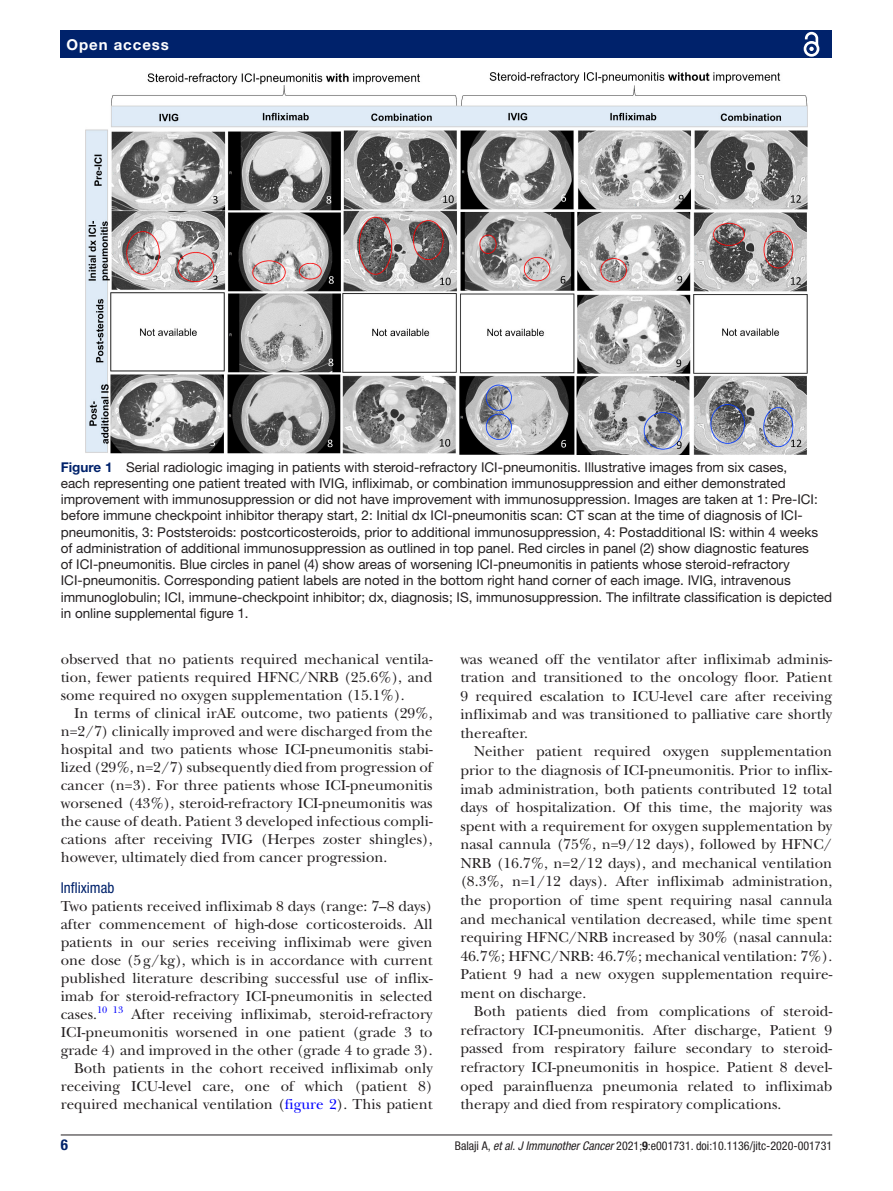
<style>
.page{position:relative;width:893px;height:1191px;background:#fff}
.page>*{position:absolute;margin:0;border:0;box-sizing:border-box;transform-origin:0 0}
.t1{font:15px/18.6px "New Baskerville";color:#231f20;text-align:justify}
.t2{font:700 15px "Helvetica Neue LT Std";letter-spacing:.065em;color:#fff}
.t3{font:condensed 15px "Helvetica Neue LT Std";color:#00226b}
.t4{font:700 condensed 15px "Helvetica Neue LT Std";color:#00226b}
.t5{font:13.5px/16.2px "Helvetica Neue LT Std";color:#231f20}
.t6{font:condensed 12px "Helvetica Neue LT Std";color:#231f20}
.t7{font:9.9px "New Baskerville";color:#00f}
.s1{font-weight:700;color:#00226b}
.s2{color:#00f}
.s3{font-style:italic}
.s4{font-weight:700}
</style>
<div class="page">
<hr style="left:61px;top:1134px;width:771px;height:1px;background:#231f20">
<div style="left:61px;top:31px;width:771px;height:27px;background:#00226b"></div>
<svg style="left:803px;top:31px;width:17px;height:26px"></svg>
<img style="left:85px;top:73px;width:723px;height:381px">
<p class="t2" style="left:66px;top:35px;width:104px">Open access</p>
<p class="t5" style="left:61px;top:459px;width:773px"><span class="s1">Figure 1</span> Serial radiologic imaging in patients with steroid-refractory ICI-pneumonitis. Illustrative images from six cases,<br>each representing one patient treated with IVIG, infliximab, or combination immunosuppression and either demonstrated improvement with immunosuppression or did not have improvement with immunosuppression. Images are taken at 1: Pre-ICI: before immune checkpoint inhibitor therapy start, 2: Initial dx ICI-pneumonitis scan: CT scan at the time of diagnosis of ICI&shy;pneumonitis, 3: Poststeroids: postcorticosteroids, prior to additional immunosuppression, 4: Postadditional IS: within 4 weeks of administration of additional immunosuppression as outlined in top panel. Red circles in panel (2) show diagnostic features<br>of ICI-pneumonitis. Blue circles in panel (4) show areas of worsening ICI-pneumonitis in patients whose steroid-refractory ICI-pneumonitis. Corresponding patient labels are noted in the bottom right hand corner of each image. IVIG, intravenous immunoglobulin; ICI, immune-checkpoint inhibitor; dx, diagnosis; IS, immunosuppression. The infiltrate classification is depicted in online supplemental figure 1.</p>
<p class="t1" style="left:61px;top:650px;width:373px;line-height:18px">observed that no patients required mechanical ventila&shy;tion, fewer patients required HFNC/NRB (25.6%), and some required no oxygen supplementation (15.1%).</p>
<p class="t1" style="left:61px;top:704px;width:373px;line-height:18px;text-indent:14px">In terms of clinical irAE outcome, two patients (29%, n=2/7) clinically improved and were discharged from the hospital and two patients whose ICI-pneumonitis stabi&shy;lized (29%, n=2/7) subsequently died from progression of cancer (n=3). For three patients whose ICI-pneumonitis worsened (43%), steroid-refractory ICI-pneumonitis was the cause of death. Patient 3 developed infectious compli&shy;cations after receiving IVIG (Herpes zoster shingles), however, ultimately died from cancer progression.</p>
<p class="t3" style="left:61px;top:879px;width:55px">Infliximab</p>
<p class="t1" style="left:61px;top:897px;width:373px;line-height:18px">Two patients received infliximab 8 days (range: 7–8 days) after commencement of high-dose corticosteroids. All patients in our series receiving infliximab were given one dose (5g/kg), which is in accordance with current published literature describing successful use of inflix&shy;imab for steroid-refractory ICI-pneumonitis in selected cases.</p>
<p class="t7" style="left:97px;top:1003px;width:28px">10 13</p>
<p class="t1" style="left:61px;top:1005px;width:373px;line-height:18px;text-align:right">After receiving infliximab, steroid-refractory ICI-pneumonitis worsened in one patient (grade 3 to grade 4) and improved in the other (grade 4 to grade 3).<br>Both patients in the cohort received infliximab only receiving ICU-level care, one of which (patient 8) required mechanical ventilation (<span class="s2">figure 2</span>). This patient</p>
<p class="t1" style="left:460px;top:649px;width:373px">was weaned off the ventilator after infliximab adminis&shy;tration and transitioned to the oncology floor. Patient 9 required escalation to ICU-level care after receiving infliximab and was transitioned to palliative care shortly thereafter.</p>
<p class="t1" style="left:460px;top:742px;width:373px;text-indent:14px">Neither patient required oxygen supplementation prior to the diagnosis of ICI-pneumonitis. Prior to inflix&shy;imab administration, both patients contributed 12 total days of hospitalization. Of this time, the majority was spent with a requirement for oxygen supplementation by nasal cannula (75%, n=9/12 days), followed by HFNC/ NRB (16.7%, n=2/12 days), and mechanical ventilation (8.3%, n=1/12 days). After infliximab administration, the proportion of time spent requiring nasal cannula and mechanical ventilation decreased, while time spent requiring HFNC/NRB increased by 30% (nasal cannula:<br>46.7%; HFNC/NRB: 46.7%; mechanical ventilation: 7%).<br>Patient 9 had a new oxygen supplementation require&shy;ment on discharge.</p>
<p class="t1" style="left:460px;top:1002px;width:373px;text-indent:14px">Both patients died from complications of steroid&shy;refractory ICI-pneumonitis. After discharge, Patient 9 passed from respiratory failure secondary to steroid&shy;refractory ICI-pneumonitis in hospice. Patient 8 devel&shy;oped parainfluenza pneumonia related to infliximab therapy and died from respiratory complications.</p>
<p class="t4" style="left:61px;top:1135px;width:9px">6</p>
<p class="t6" style="left:455px;top:1138px;width:379px">Balaji A, <span class="s3">et al</span>. <span class="s3">J Immunother Cancer</span> 2021;<span class="s4">9</span>:e001731. doi:10.1136/jitc-2020-001731</p>
</div>
